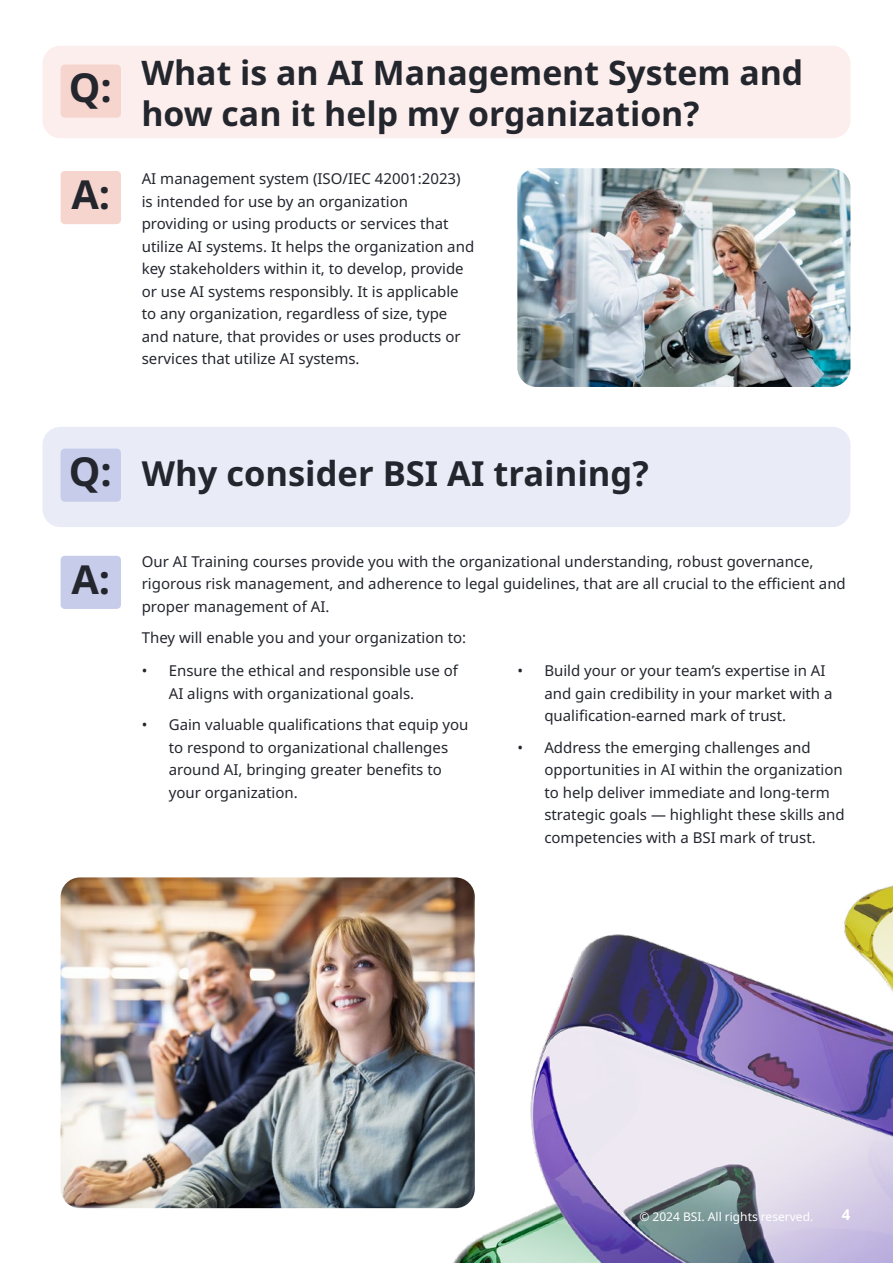
<style>
.page{position:relative;width:893px;height:1263px;background:#fff}
.page>*{position:absolute;margin:0;border:0;box-sizing:border-box;transform-origin:0 0}
.t1{font:700 39.9px "Noto Sans";color:#24262e}
.t2{font:700 34.5px "Noto Sans";color:#24262e}
.t3{font:700 33.75px/40.5px "Noto Sans";color:#24262e}
.t4{font:15px/22.5px "Noto Sans";color:#24262e}
.t5{font:700 15px "Noto Sans";color:#fff}
.t6{font:12px "Noto Sans";color:#fff}
</style>
<div class="page">
<img style="left:429px;top:885px;width:464px;height:377px">
<img style="left:517px;top:168px;width:333px;height:219px">
<div style="left:362px;top:851px;width:160px;height:196px;background:#fff"></div>
<img style="left:61px;top:877px;width:414px;height:331px">
<div style="left:43px;top:46px;width:807px;height:92px;background:#fceeec;border-radius:18px"></div>
<div style="left:43px;top:427px;width:807px;height:100px;background:#e9ebf7;border-radius:18px"></div>
<div style="left:61px;top:65px;width:60px;height:53px;background:#f6d5cf;border-radius:4px"></div>
<div style="left:61px;top:449px;width:60px;height:53px;background:#c7cceb;border-radius:4px"></div>
<div style="left:61px;top:171px;width:60px;height:53px;background:#f6d5cf;border-radius:4px"></div>
<div style="left:61px;top:556px;width:60px;height:53px;background:#c7cceb;border-radius:4px"></div>
<h1 class="t1" style="left:69px;top:60px;width:45px">Q:</h1>
<h1 class="t1" style="left:71px;top:166px;width:40px">A:</h1>
<h3 class="t3" style="left:141px;top:53px;width:663px">What is an AI Management System and how can it help my organization?</h3>
<p class="t4" style="left:142px;top:168px;width:334px">AI management system (ISO/IEC 42001:2023) is intended for use by an organization providing or using products or services that utilize AI systems. It helps the organization and key stakeholders within it, to develop, provide or use AI systems responsibly. It is applicable to any organization, regardless of size, type and nature, that provides or uses products or services that utilize AI systems.</p>
<h1 class="t1" style="left:69px;top:444px;width:45px">Q:</h1>
<h1 class="t1" style="left:71px;top:551px;width:40px">A:</h1>
<h2 class="t2" style="left:142px;top:449px;width:509px">Why consider BSI AI training?</h2>
<p class="t4" style="left:142px;top:550px;width:706px">Our AI Training courses provide you with the organizational understanding, robust governance, rigorous risk management, and adherence to legal guidelines, that are all crucial to the efficient and proper management of AI.</p>
<p class="t4" style="left:142px;top:627px;width:326px">They will enable you and your organization to:</p>
<p class="t4" style="left:169px;top:660px;width:291px;text-indent:-27px">• Ensure the ethical and responsible use of<br>AI aligns with organizational goals.</p>
<p class="t4" style="left:169px;top:714px;width:301px;text-indent:-27px">• Gain valuable qualifications that equip you to respond to organizational challenges around AI, bringing greater benefits to your organization.</p>
<p class="t4" style="left:544px;top:660px;width:290px;text-indent:-27px">• Build your or your team’s expertise in AI and gain credibility in your market with a qualification-earned mark of trust.</p>
<p class="t4" style="left:544px;top:736px;width:302px;text-indent:-27px">• Address the emerging challenges and opportunities in AI within the organization to help deliver immediate and long-term strategic goals — highlight these skills and competencies with a BSI mark of trust.</p>
<p class="t6" style="left:639px;top:1208px;width:175px">© 2024 BSI. All rights reserved.</p>
<p class="t5" style="left:842px;top:1203px;width:10px">4</p>
</div>
